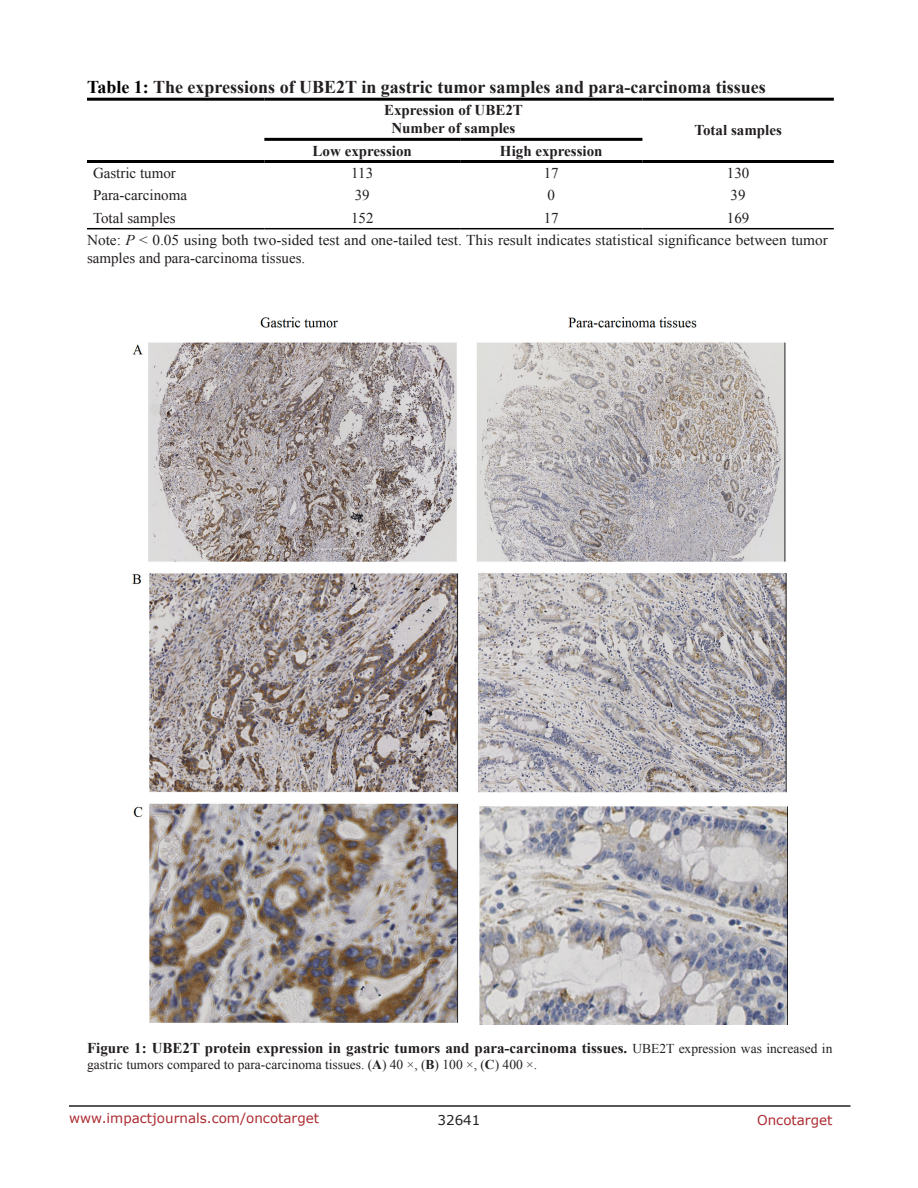
<style>
.page{position:relative;width:918px;height:1188px;background:#fff}
.page>*{position:absolute;margin:0;border:0;box-sizing:border-box;transform-origin:0 0}
.TableHeading{font:700 18px "Times New Roman";color:#231f20}
.TableText{font:15px/18px "Times New Roman";color:#231f20}
.FigureText{font:700 15px "Times New Roman";color:#231f20}
.TableText-2{font:700 15px "Times New Roman";color:#231f20}
.FigureText-2{font:13.5px "Times New Roman";color:#231f20}
.t1{font:13.5px "Verdana";color:#ac2b31}
.t2{font:13.5px "Verdana";color:#231f20}
.s1{color:#000}
.s2{font-style:italic}
.s3{font-weight:400;font-size:13.5px}
.s4{font-weight:700}
</style>
<div class="page">
<hr style="left:69px;top:1105px;width:781px;height:2px;background:#231f20">
<hr style="left:87px;top:228px;width:177px;height:1px;background:#000">
<hr style="left:264px;top:228px;width:196px;height:1px;background:#000">
<hr style="left:460px;top:228px;width:182px;height:1px;background:#000">
<hr style="left:642px;top:228px;width:192px;height:1px;background:#000">
<hr style="left:87px;top:98px;width:177px;height:3px;background:#000">
<hr style="left:87px;top:160px;width:177px;height:3px;background:#000">
<hr style="left:264px;top:98px;width:196px;height:3px;background:#000">
<hr style="left:460px;top:98px;width:182px;height:3px;background:#000">
<hr style="left:642px;top:98px;width:192px;height:3px;background:#000">
<hr style="left:642px;top:160px;width:192px;height:3px;background:#000">
<hr style="left:264px;top:138px;width:196px;height:3px;background:#000">
<hr style="left:460px;top:138px;width:182px;height:3px;background:#000">
<hr style="left:264px;top:160px;width:196px;height:3px;background:#000">
<hr style="left:460px;top:160px;width:182px;height:3px;background:#000">
<img style="left:132px;top:318px;width:655px;height:707px">
<p class="TableHeading" style="left:87px;top:75px;width:680px"><span class="s1">Table 1:</span> The expressions of UBE2T in gastric tumor samples and para-carcinoma tissues</p>
<p class="TableText-2" style="left:384px;top:100px;width:140px">Expression of UBE2T</p>
<p class="TableText-2" style="left:391px;top:118px;width:125px">Number of samples</p>
<p class="TableText-2" style="left:694px;top:120px;width:89px">Total samples</p>
<p class="TableText-2" style="left:313px;top:140px;width:101px">Low expression</p>
<p class="TableText-2" style="left:500px;top:140px;width:104px">High expression</p>
<p class="TableText" style="left:93px;top:164px;width:84px">Gastric tumor</p>
<p class="TableText" style="left:351px;top:164px;width:23px">113</p>
<p class="TableText" style="left:544px;top:164px;width:16px">17</p>
<p class="TableText" style="left:727px;top:164px;width:24px">130</p>
<p class="TableText" style="left:93px;top:186px;width:96px">Para-carcinoma</p>
<p class="TableText" style="left:355px;top:186px;width:16px">39</p>
<p class="TableText" style="left:548px;top:186px;width:9px">0</p>
<p class="TableText" style="left:731px;top:186px;width:16px">39</p>
<p class="TableText" style="left:93px;top:208px;width:84px">Total samples</p>
<p class="TableText" style="left:351px;top:208px;width:24px">152</p>
<p class="TableText" style="left:544px;top:208px;width:16px">17</p>
<p class="TableText" style="left:727px;top:208px;width:24px">169</p>
<p class="TableText" style="left:87px;top:231px;width:742px">Note: <span class="s2">P</span> &lt; 0.05 using both two-sided test and one-tailed test. This result indicates statistical significance between tumor samples and para-carcinoma tissues.</p>
<p class="FigureText" style="left:87px;top:1038px;width:747px">Figure 1: UBE2T protein expression in gastric tumors and para-carcinoma tissues. <span class="s3">UBE2T expression was increased in</span></p>
<p class="FigureText-2" style="left:87px;top:1056px;width:452px">gastric tumors compared to para-carcinoma tissues. (<span class="s4">A</span>) 40 ×, (<span class="s4">B</span>) 100 ×, (<span class="s4">C</span>) 400 ×.</p>
<p class="t1" style="left:69px;top:1109px;width:252px">www.impactjournals.com/oncotarget</p>
<p class="t2" style="left:438px;top:1111px;width:44px">32641</p>
<p class="t1" style="left:757px;top:1111px;width:77px">Oncotarget</p>
</div>
